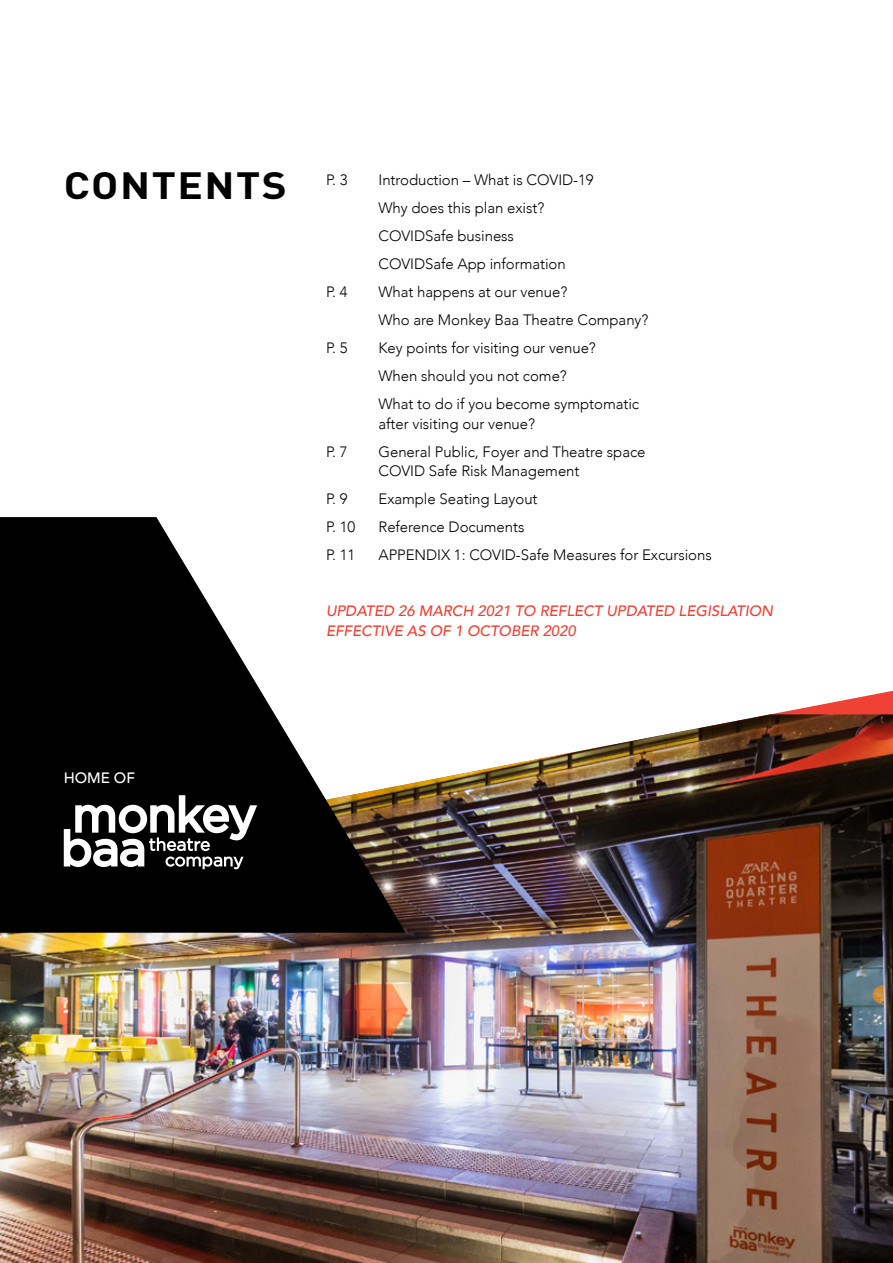
<style>
.page{position:relative;width:893px;height:1263px;background:#fff}
.page>*{position:absolute;margin:0;border:0;box-sizing:border-box;transform-origin:0 0}
.t1{font:700 37.5px "DINOT";letter-spacing:.035em;color:#000;scale:1.13 1}
.t2{font:300 15px/28px "Avenir";letter-spacing:-.005em;color:#000}
.t3{font:italic 500 15px/19.5px "Avenir";letter-spacing:-.005em;color:#ef4136}
.t4{font:500 15px "Avenir";letter-spacing:-.005em;color:#fff}
</style>
<div class="page">
<img style="left:0;top:714px;width:893px;height:549px">
<svg style="left:0;top:517px;width:406px;height:416px;fill:#000"></svg>
<svg style="left:64px;top:795px;width:193px;height:74px"></svg>
<h1 class="t1" style="left:64px;top:161px;width:199px">CONTENTS</h1>
<p class="t2" style="left:326px;top:166px;width:23px">P. 3</p>
<p class="t2" style="left:378px;top:166px;width:217px">Introduction – What is COVID-19<br>Why does this plan exist?<br>COVIDSafe business<br>COVIDSafe App information</p>
<p class="t2" style="left:326px;top:278px;width:23px">P. 4</p>
<p class="t2" style="left:378px;top:278px;width:271px">What happens at our venue?<br>Who are Monkey Baa Theatre Company?</p>
<p class="t2" style="left:326px;top:334px;width:23px">P. 5</p>
<p class="t2" style="left:378px;top:334px;width:262px">Key points for visiting our venue?<br>When should you not come?<br>What to do if you become symptomatic</p>
<p class="t2" style="left:378px;top:409px;width:158px">after visiting our venue?</p>
<p class="t2" style="left:326px;top:437px;width:23px">P. 7</p>
<p class="t2" style="left:378px;top:442px;width:269px;line-height:19.5px">General Public, Foyer and Theatre space<br>COVID Safe Risk Management</p>
<p class="t2" style="left:326px;top:485px;width:23px">P. 9</p>
<p class="t2" style="left:378px;top:485px;width:161px">Example Seating Layout</p>
<p class="t2" style="left:326px;top:513px;width:31px">P. 10</p>
<p class="t2" style="left:378px;top:513px;width:147px">Reference Documents</p>
<p class="t2" style="left:326px;top:541px;width:31px">P. 11</p>
<p class="t2" style="left:378px;top:541px;width:335px">APPENDIX 1: COVID-Safe Measures for Excursions</p>
<p class="t4" style="left:64px;top:764px;width:73px">HOME OF</p>
<p class="t3" style="left:326px;top:601px;width:449px">UPDATED 26 MARCH 2021 TO REFLECT UPDATED LEGISLATION<br>EFFECTIVE AS OF 1 OCTOBER 2020</p>
</div>
